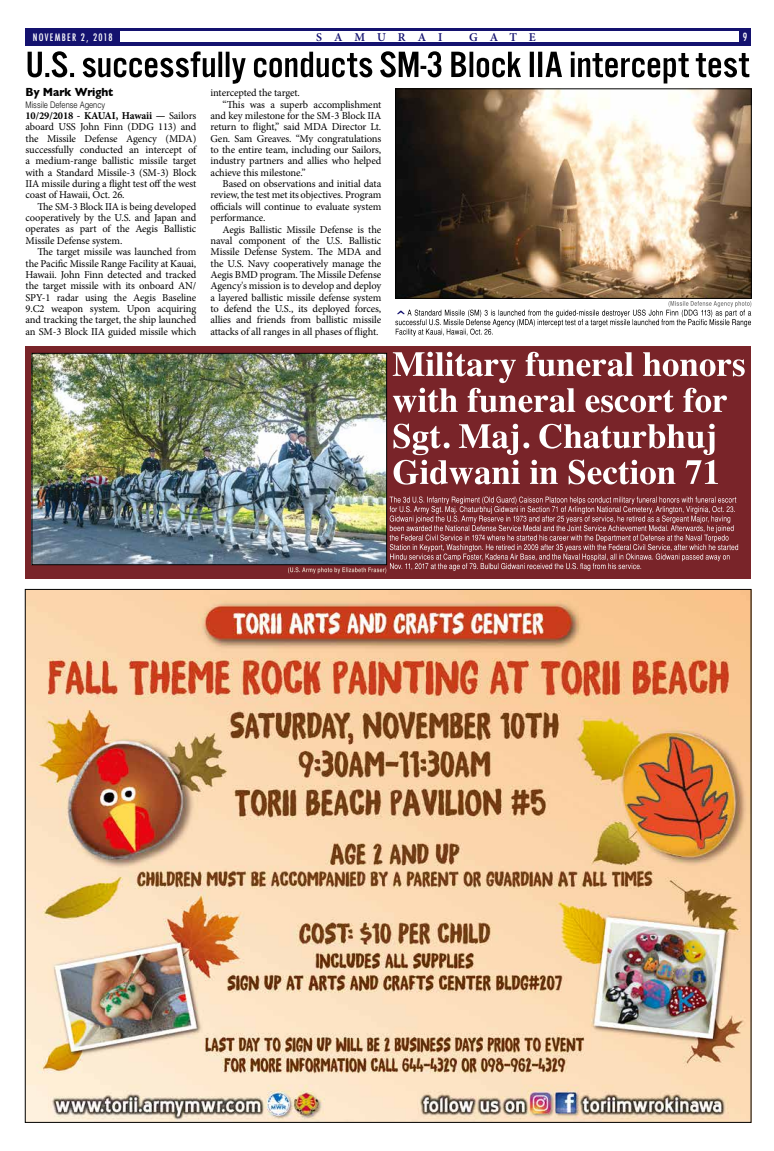
<style>
.page{position:relative;width:774px;height:1151px;background:#fff}
.page>*{position:absolute;margin:0;border:0;box-sizing:border-box;transform-origin:0 0}
.t1{font:700 12px "Gill Sans";letter-spacing:-.005em;color:#000;scale:.9 1}
.t2{font:600 12px "Minion Pro";letter-spacing:1em;color:#14126f}
.t3{font:500 condensed 11px "Futura";color:#fff}
.t4{font:10.5px/11.3px "Minion Pro";letter-spacing:-.01em;color:#000;text-align:justify}
.t5{font:500 condensed 10px "Futura";letter-spacing:.13em;color:#fff}
.t6{font:300 9px "Helvetica";letter-spacing:-.005em;color:#000;scale:.83 1}
.s1{font-weight:700}
</style>
<div class="page">
<div style="left:26px;top:346px;width:725px;height:233px;background:#792429"></div>
<div style="left:26px;top:28px;width:725px;height:17px;background:#14126f"></div>
<div style="left:120px;top:32px;width:618px;height:10px;background:#fff"></div>
<img style="left:27px;top:591px;width:722px;height:530px">
<img style="left:34px;top:355px;width:351px;height:208px">
<div style="left:32px;top:353px;width:355px;height:212px;border:1px solid #000"></div>
<img style="left:288px;top:496px;width:450px;height:77px">
<svg style="left:393px;top:424px;width:325px;height:61px"></svg>
<svg style="left:393px;top:352px;width:352px;height:60px"></svg>
<svg style="left:28px;top:51px;width:721px;height:33px"></svg>
<img style="left:397px;top:90px;width:353px;height:207px">
<div style="left:395px;top:88px;width:357px;height:211px;border:1px solid #000"></div>
<svg style="left:395px;top:301px;width:356px;height:35px"></svg>
<p class="t5" style="left:33px;top:31px;width:81px">NOVEMBER 2, 2018</p>
<p class="t2" style="left:316px;top:30px;width:128px">SAMURAI</p>
<p class="t2" style="left:469px;top:30px;width:68px">GATE</p>
<p class="t3" style="left:743px;top:30px;width:6px">9</p>
<p class="t1" style="left:26px;top:83px;width:99px">By Mark Wright</p>
<p class="t6" style="left:26px;top:99px;width:98px">Missile Defense Agency</p>
<p class="t4" style="left:26px;top:110px;width:172px"><span class="s1">10/29/2018 - KAUAI, Hawaii —</span> Sailors aboard USS John Finn (DDG 113) and the Missile Defense Agency (MDA) successfully conducted an intercept of a medium-range ballistic missile target with a Standard Missile-3 (SM-3) Block IIA missile during a flight test off the west coast of Hawaii, Oct. 26.</p>
<p class="t4" style="left:26px;top:201px;width:172px;text-indent:12px">The SM-3 Block IIA is being developed cooperatively by the U.S. and Japan and operates as part of the Aegis Ballistic Missile Defense system.</p>
<p class="t4" style="left:26px;top:246px;width:172px;text-indent:12px">The target missile was launched from the Pacific Missile Range Facility at Kauai, Hawaii. John Finn detected and tracked the target missile with its onboard AN/ SPY-1 radar using the Aegis Baseline 9.C2 weapon system. Upon acquiring and tracking the target, the ship launched an SM-3 Block IIA guided missile which</p>
<p class="t4" style="left:210px;top:87px;width:91px">intercepted the target.</p>
<p class="t4" style="left:222px;top:99px;width:160px">“This was a superb accomplishment</p>
<p class="t4" style="left:210px;top:110px;width:172px">and key milestone for the SM-3 Block IIA</p>
<p class="t4" style="left:210px;top:121px;width:172px">return to flight,” said MDA Director Lt.</p>
<p class="t4" style="left:210px;top:133px;width:172px">Gen. Sam Greaves. “My congratulations</p>
<p class="t4" style="left:210px;top:144px;width:172px">to the entire team, including our Sailors,</p>
<p class="t4" style="left:210px;top:155px;width:172px">industry partners and allies who helped</p>
<p class="t4" style="left:210px;top:167px;width:97px">achieve this milestone.”</p>
<p class="t4" style="left:222px;top:178px;width:160px">Based on observations and initial data</p>
<p class="t4" style="left:210px;top:190px;width:172px">review, the test met its objectives. Program</p>
<p class="t4" style="left:210px;top:201px;width:172px">officials will continue to evaluate system</p>
<p class="t4" style="left:210px;top:212px;width:57px">performance.</p>
<p class="t4" style="left:222px;top:224px;width:160px">Aegis Ballistic Missile Defense is the</p>
<p class="t4" style="left:210px;top:235px;width:172px">naval component of the U.S. Ballistic</p>
<p class="t4" style="left:210px;top:246px;width:172px">Missile Defense System. The MDA and</p>
<p class="t4" style="left:210px;top:258px;width:172px">the U.S. Navy cooperatively manage the</p>
<p class="t4" style="left:210px;top:269px;width:172px">Aegis BMD program. The Missile Defense</p>
<p class="t4" style="left:210px;top:280px;width:172px">Agency's mission is to develop and deploy</p>
<p class="t4" style="left:210px;top:292px;width:172px">a layered ballistic missile defense system</p>
<p class="t4" style="left:210px;top:303px;width:172px">to defend the U.S., its deployed forces,</p>
<p class="t4" style="left:210px;top:314px;width:172px">allies and friends from ballistic missile</p>
<p class="t4" style="left:210px;top:326px;width:170px">attacks of all ranges in all phases of flight.</p>
</div>
